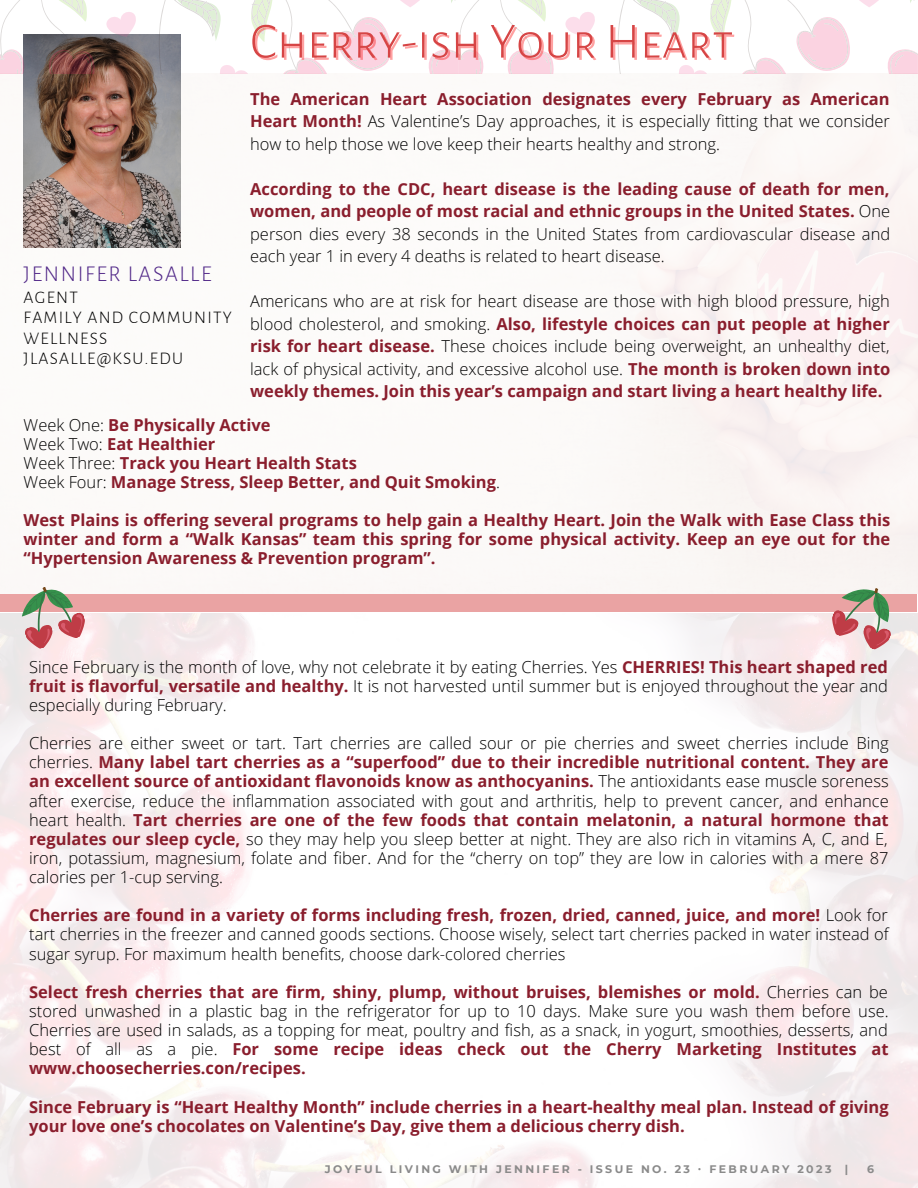
<style>
.page{position:relative;width:918px;height:1188px;background:#fff}
.page>*{position:absolute;margin:0;border:0;box-sizing:border-box;transform-origin:0 0}
.t1{font:300 51px "Alegreya Sans SC";color:#d64545}
.t2{font:300 22.65px "Alegreya Sans SC";letter-spacing:.07em;color:#512888}
.t3{font:300 17.7px/20.2px "Alegreya Sans SC";letter-spacing:.07em;color:#000}
.t4{font:300 16.5px/19.2px "Open Sans";color:#000;text-align:justify}
.t5{font:700 16.5px/19.2px "Open Sans";color:#8a1e2d;text-align:justify}
.t6{font:700 10.95px "Montserrat";letter-spacing:.22em;color:#8a8a8a}
.s1{font-weight:700;color:#8a1e2d}
.s2{font-weight:300;color:#000}
</style>
<div class="page">
<div style="left:0;top:594px;width:917px;height:17px;background:#eaa3a3"></div>
<img style="left:23px;top:74px;width:895px;height:520px">
<img style="left:24px;top:35px;width:156px;height:213px">
<svg style="left:0;top:0;width:35px;height:73px"></svg>
<svg style="left:41px;top:0;width:54px;height:73px"></svg>
<svg style="left:106px;top:12px;width:30px;height:25px"></svg>
<svg style="left:158px;top:0;width:326px;height:73px"></svg>
<svg style="left:500px;top:0;width:54px;height:73px"></svg>
<svg style="left:565px;top:12px;width:30px;height:25px"></svg>
<svg style="left:618px;top:0;width:300px;height:73px"></svg>
<svg style="left:826px;top:581px;width:70px;height:73px"></svg>
<svg style="left:17px;top:584px;width:73px;height:68px"></svg>
<h2 class="t2" style="left:24px;top:263px;width:190px">JENNIFER LASALLE</h2>
<p class="t3" style="left:24px;top:288px;width:210px">AGENT<br>FAMILY AND COMMUNITY<br>WELLNESS<br>JLASALLE@KSU.EDU</p>
<h1 class="t1" style="left:250px;top:17px;width:485px">Cherry-ish Your Heart</h1>
<p class="t4" style="left:250px;top:87px;width:641px;line-height:22.5px"><span class="s1">The American Heart Association designates every February as American Heart Month!</span> As Valentine’s Day approaches, it is especially fitting that we consider how to help those we love keep their hearts healthy and strong.</p>
<p class="t5" style="left:250px;top:177px;width:642px;line-height:22.5px">According to the CDC, heart disease is the leading cause of death for men, women, and people of most racial and ethnic groups in the United States. <span class="s2">One person dies every 38 seconds in the United States from cardiovascular disease and each year 1 in every 4 deaths is related to heart disease.</span></p>
<p class="t4" style="left:250px;top:290px;width:642px;line-height:22.5px">Americans who are at risk for heart disease are those with high blood pressure, high blood cholesterol, and smoking. <span class="s1">Also, lifestyle choices can put people at higher risk for heart disease.</span> These choices include being overweight, an unhealthy diet, lack of physical activity, and excessive alcohol use. <span class="s1">The month is broken down into weekly themes. Join this year’s campaign and start living a heart healthy life.</span></p>
<p class="t5" style="left:24px;top:415px;width:478px;text-align:left"><span class="s2">Week One:</span> Be Physically Active<br><span class="s2">Week Two:</span> Eat Healthier<br><span class="s2">Week Three:</span> Track you Heart Health Stats<br><span class="s2">Week Four:</span> Manage Stress, Sleep Better, and Quit Smoking<span class="s2">.</span></p>
<p class="t5" style="left:24px;top:510px;width:868px">West Plains is offering several programs to help gain a Healthy Heart. Join the Walk with Ease Class this winter and form a “Walk Kansas” team this spring for some physical activity. Keep an eye out for the “Hypertension Awareness &amp; Prevention program”.</p>
<p class="t4" style="left:29px;top:657px;width:860px">Since February is the month of love, why not celebrate it by eating Cherries. Yes <span class="s1">CHERRIES! This heart shaped red fruit is flavorful, versatile and healthy.</span> It is not harvested until summer but is enjoyed throughout the year and especially during February.</p>
<p class="t4" style="left:29px;top:733px;width:861px">Cherries are either sweet or tart. Tart cherries are called sour or pie cherries and sweet cherries include Bing cherries. <span class="s1">Many label tart cherries as a “superfood” due to their incredible nutritional content. They are an excellent source of antioxidant flavonoids know as anthocyanins.</span> The antioxidants ease muscle soreness after exercise, reduce the inflammation associated with gout and arthritis, help to prevent cancer, and enhance heart health. <span class="s1">Tart cherries are one of the few foods that contain melatonin, a natural hormone that regulates our sleep cycle,</span> so they may help you sleep better at night. They are also rich in vitamins A, C, and E, iron, potassium, magnesium, folate and fiber. And for the “cherry on top” they are low in calories with a mere 87 calories per 1-cup serving.</p>
<p class="t4" style="left:29px;top:905px;width:861px"><span class="s1">Cherries are found in a variety of forms including fresh, frozen, dried, canned, juice, and more!</span> Look for tart cherries in the freezer and canned goods sections. Choose wisely, select tart cherries packed in water instead of sugar syrup. For maximum health benefits, choose dark-colored cherries</p>
<p class="t4" style="left:29px;top:982px;width:861px"><span class="s1">Select fresh cherries that are firm, shiny, plump, without bruises, blemishes or mold.</span> Cherries can be stored unwashed in a plastic bag in the refrigerator for up to 10 days. Make sure you wash them before use.<br>Cherries are used in salads, as a topping for meat, poultry and fish, as a snack, in yogurt, smoothies, desserts, and best of all as a pie. <span class="s1">For some recipe ideas check out the Cherry Marketing Institutes at www.choosecherries.con/recipes.</span></p>
<p class="t5" style="left:29px;top:1097px;width:861px">Since February is “Heart Healthy Month” include cherries in a heart-healthy meal plan. Instead of giving your love one’s chocolates on Valentine’s Day, give them a delicious cherry dish.</p>
<p class="t6" style="left:325px;top:1163px;width:525px">JOYFUL LIVING WITH JENNIFER - ISSUE NO. 23 ∙ FEBRUARY 2023 |</p>
<p class="t6" style="left:867px;top:1163px;width:8px">6</p>
</div>
